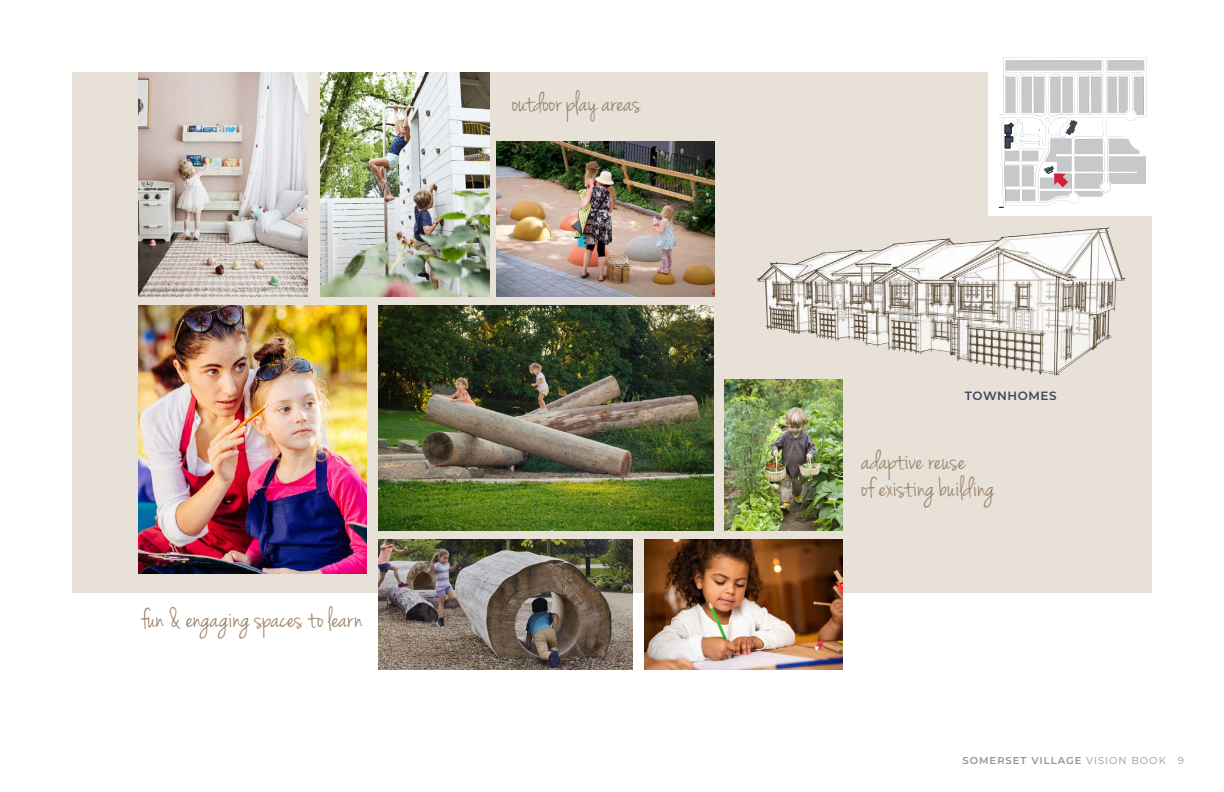
<style>
.page{position:relative;width:1224px;height:792px;background:#fff}
.page>*{position:absolute;margin:0;border:0;box-sizing:border-box;transform-origin:0 0}
.t1{font:30px/27px "Jenna Sue";color:#9a826a}
.t2{font:600 12px "Montserrat";letter-spacing:.05em;color:#3d475b}
.t3{font:600 10px "Montserrat";letter-spacing:.1em;color:#939598}
.s1{font-weight:400}
</style>
<div class="page">
<div style="left:72px;top:72px;width:1080px;height:521px;background:#e7e1d8"></div>
<img style="left:379px;top:306px;width:335px;height:224px">
<img style="left:138px;top:306px;width:229px;height:267px">
<img style="left:496px;top:141px;width:219px;height:155px">
<img style="left:645px;top:540px;width:198px;height:130px">
<img style="left:378px;top:540px;width:254px;height:130px">
<img style="left:321px;top:72px;width:169px;height:224px">
<img style="left:731px;top:227px;width:395px;height:153px">
<div style="left:988px;top:48px;width:164px;height:168px;background:#fff"></div>
<svg style="left:998px;top:58px;width:148px;height:150px"></svg>
<img style="left:138px;top:72px;width:169px;height:224px">
<img style="left:724px;top:380px;width:119px;height:150px">
<p class="t1" style="left:513px;top:91px;width:130px">outdoor play areas</p>
<p class="t1" style="left:141px;top:607px;width:223px">fun &amp; engaging spaces to learn</p>
<p class="t2" style="left:965px;top:387px;width:93px">TOWNHOMES</p>
<p class="t1" style="left:862px;top:448px;width:134px">adaptive reuse<br>of existing building</p>
<p class="t3" style="left:962px;top:753px;width:223px">SOMERSET VILLAGE <span class="s1">VISION BOOK 9</span></p>
</div>
